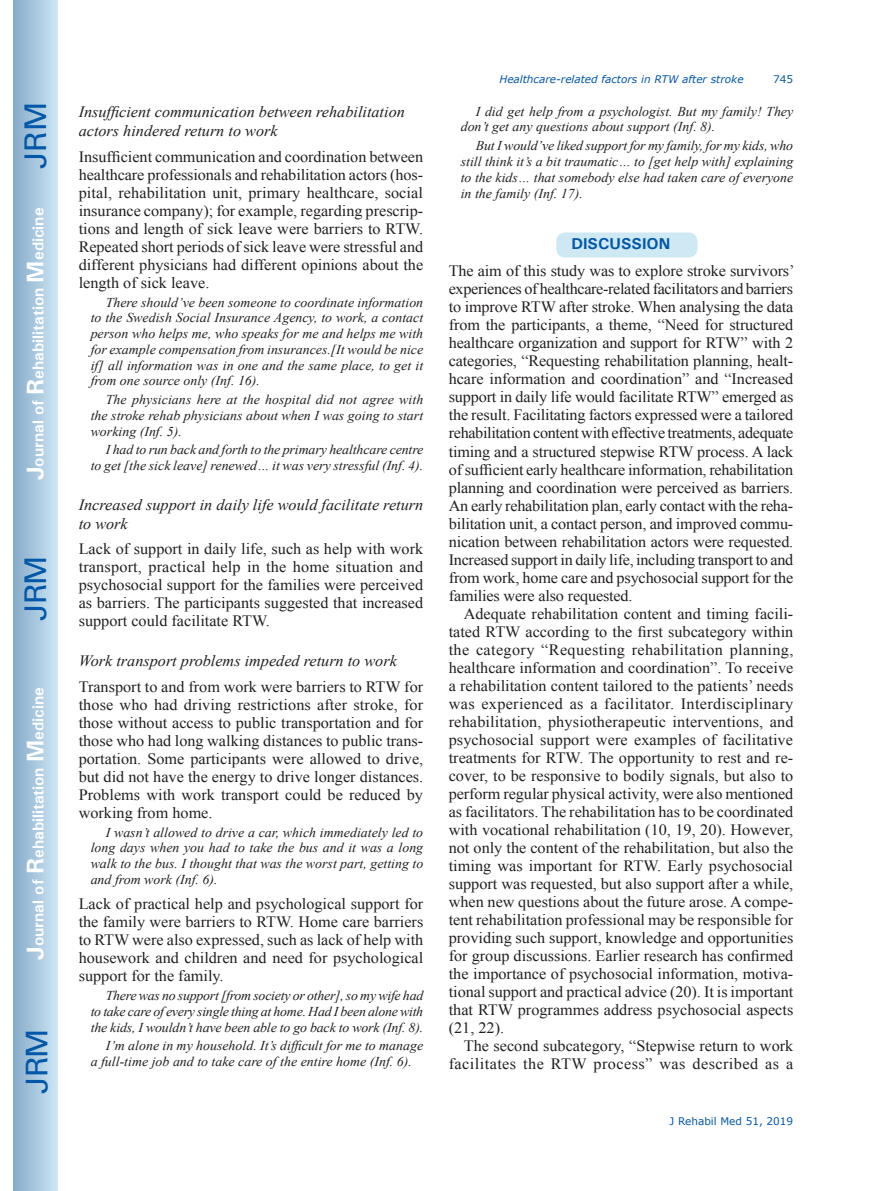
<style>
.page{position:relative;width:872px;height:1191px;background:#fff}
.page>*{position:absolute;margin:0;border:0;box-sizing:border-box;transform-origin:0 0}
.t1{font:30px "Univers";letter-spacing:-.03em;color:#0157a8}
.t2{font:15.75px/18px "Times New Roman";color:#231f20;text-align:justify}
.t3{font:italic 15.75px/18.9px "Times New Roman";color:#231f20}
.t4{font:700 15.75px "Univers";color:#fff}
.t5{font:700 15.75px "Univers";color:#0157a8}
.t6{font:italic 13.5px/15.8px "Times New Roman";color:#231f20;text-align:justify}
.t7{font:italic 10.5px "Verdana";color:#0157a8}
.t8{font:10.5px "Verdana";color:#0157a8}
.s1{font-size:24px}
</style>
<div class="page">
<div style="left:14px;top:0;width:43px;height:1191px;background:linear-gradient(to right,#88acca,#cbe5f2)"></div>
<div style="left:555px;top:232px;width:143px;height:26px;background:#cee8f4;border-radius:10px"></div>
<div style="left:555px;top:231px;width:144px;height:28px;border:2px solid #fff;border-radius:10px"></div>
<h1 class="t1" style="left:18px;top:169px;width:68px;rotate:-90deg">JRM</h1>
<p class="t4" style="left:28px;top:480px;width:274px;rotate:-90deg"><span class="s1">J</span>ournal of <span class="s1">R</span>ehabilitation <span class="s1">M</span>edicine</p>
<h1 class="t1" style="left:18px;top:620px;width:67px;rotate:-90deg">JRM</h1>
<p class="t4" style="left:28px;top:959px;width:274px;rotate:-90deg"><span class="s1">J</span>ournal of <span class="s1">R</span>ehabilitation <span class="s1">M</span>edicine</p>
<h1 class="t1" style="left:19px;top:1093px;width:67px;rotate:-90deg">JRM</h1>
<p class="t3" style="left:79px;top:102px;width:328px">Insufficient communication between rehabilitation actors hindered return to work</p>
<p class="t2" style="left:79px;top:147px;width:346px">Insufficient communication and coordination between healthcare professionals and rehabilitation actors (hos&shy;pital, rehabilitation unit, primary healthcare, social insurance company); for example, regarding prescrip&shy;tions and length of sick leave were barriers to RTW.<br>Repeated short periods of sick leave were stressful and different physicians had different opinions about the length of sick leave.</p>
<p class="t6" style="left:91px;top:294px;width:334px;text-indent:15px">There should’ve been someone to coordinate information to the Swedish Social Insurance Agency, to work, a contact person who helps me, who speaks for me and helps me with for example compensation from insurances.[It would be nice if] all information was in one and the same place, to get it from one source only (Inf. 16).</p>
<p class="t6" style="left:91px;top:391px;width:334px;text-indent:15px">The physicians here at the hospital did not agree with the stroke rehab physicians about when I was going to start working (Inf. 5).</p>
<p class="t6" style="left:91px;top:441px;width:334px;text-align:right">I had to run back and forth to the primary healthcare centre<br>to get [the sick leave] renewed… it was very stressful (Inf. 4).</p>
<p class="t3" style="left:79px;top:495px;width:346px">Increased support in daily life would facilitate return to work</p>
<p class="t2" style="left:79px;top:540px;width:346px">Lack of support in daily life, such as help with work transport, practical help in the home situation and psychosocial support for the families were perceived as barriers. The participants suggested that increased support could facilitate RTW.</p>
<p class="t3" style="left:79px;top:651px;width:320px">Work transport problems impeded return to work</p>
<p class="t2" style="left:79px;top:677px;width:346px">Transport to and from work were barriers to RTW for those who had driving restrictions after stroke, for those without access to public transportation and for those who had long walking distances to public trans&shy;portation. Some participants were allowed to drive, but did not have the energy to drive longer distances.<br>Problems with work transport could be reduced by working from home.</p>
<p class="t6" style="left:91px;top:824px;width:334px;text-indent:15px">I wasn’t allowed to drive a car, which immediately led to long days when you had to take the bus and it was a long walk to the bus. I thought that was the worst part, getting to and from work (Inf. 6).</p>
<p class="t2" style="left:79px;top:895px;width:346px">Lack of practical help and psychological support for the family were barriers to RTW. Home care barriers to RTW were also expressed, such as lack of help with housework and children and need for psychological support for the family.</p>
<p class="t6" style="left:91px;top:987px;width:334px;text-indent:15px">There was no support [from society or other], so my wife had to take care of every single thing at home. Had I been alone with the kids, I wouldn’t have been able to go back to work (Inf. 8).</p>
<p class="t6" style="left:91px;top:1037px;width:334px;text-indent:15px">I’m alone in my household. It’s difficult for me to manage a full-time job and to take care of the entire home (Inf. 6).</p>
<p class="t7" style="left:499px;top:72px;width:246px">Healthcare-related factors in RTW after stroke</p>
<p class="t8" style="left:773px;top:72px;width:22px">745</p>
<p class="t6" style="left:461px;top:103px;width:334px;text-indent:15px">I did get help from a psychologist. But my family! They don’t get any questions about support (Inf. 8).</p>
<p class="t6" style="left:461px;top:137px;width:334px;text-indent:15px">But I would’ve liked support for my family, for my kids, who still think it’s a bit traumatic… to [get help with] explaining to the kids… that somebody else had taken care of everyone in the family (Inf. 17).</p>
<p class="t5" style="left:571px;top:234px;width:100px">DISCUSSION</p>
<p class="t2" style="left:449px;top:262px;width:347px">The aim of this study was to explore stroke survivors’ experiences of healthcare-related facilitators and barriers to improve RTW after stroke. When analysing the data from the participants, a theme, “Need for structured healthcare organization and support for RTW” with 2 categories, “Requesting rehabilitation planning, healt&shy;hcare information and coordination” and “Increased support in daily life would facilitate RTW” emerged as the result. Facilitating factors expressed were a tailored rehabilitation content with effective treatments, adequate timing and a structured stepwise RTW process. A lack of sufficient early healthcare information, rehabilitation planning and coordination were perceived as barriers.<br>An early rehabilitation plan, early contact with the reha&shy;bilitation unit, a contact person, and improved commu&shy;nication between rehabilitation actors were requested.<br>Increased support in daily life, including transport to and from work, home care and psychosocial support for the families were also requested.</p>
<p class="t2" style="left:449px;top:604px;width:346px;text-indent:15px">Adequate rehabilitation content and timing facili&shy;tated RTW according to the first subcategory within the category “Requesting rehabilitation planning, healthcare information and coordination”. To receive a rehabilitation content tailored to the patients’ needs was experienced as a facilitator. Interdisciplinary rehabilitation, physiotherapeutic interventions, and psychosocial support were examples of facilitative treatments for RTW. The opportunity to rest and re&shy;cover, to be responsive to bodily signals, but also to perform regular physical activity, were also mentioned as facilitators. The rehabilitation has to be coordinated with vocational rehabilitation (10, 19, 20). However, not only the content of the rehabilitation, but also the timing was important for RTW. Early psychosocial support was requested, but also support after a while, when new questions about the future arose. A compe&shy;tent rehabilitation professional may be responsible for providing such support, knowledge and opportunities for group discussions. Earlier research has confirmed the importance of psychosocial information, motiva&shy;tional support and practical advice (20). It is important that RTW programmes address psychosocial aspects (21, 22).</p>
<p class="t2" style="left:449px;top:1036px;width:346px;text-align:right">The second subcategory, “Stepwise return to work facilitates the RTW process” was described as a</p>
<p class="t8" style="left:669px;top:1114px;width:125px">J Rehabil Med 51, 2019</p>
</div>
